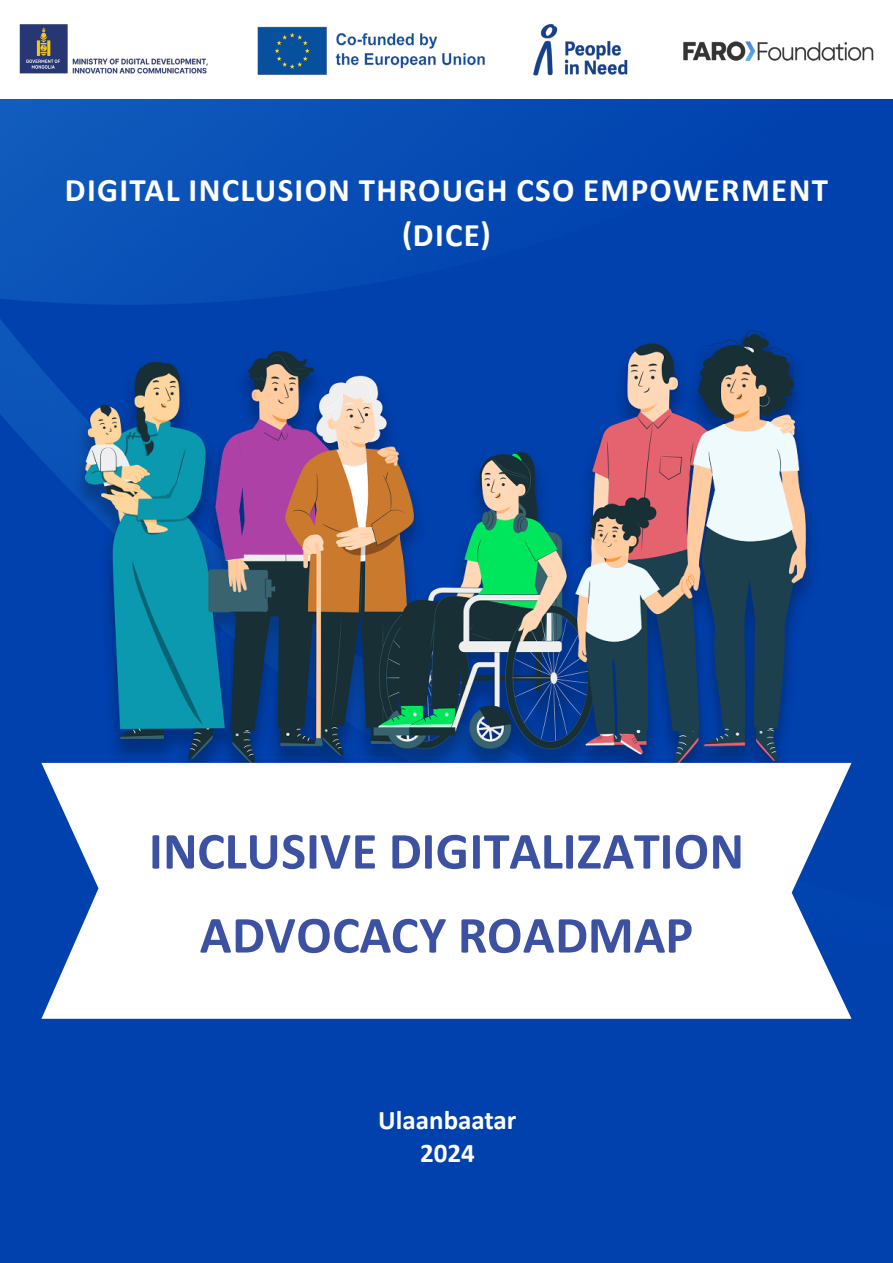
<style>
.page{position:relative;width:893px;height:1263px;background:#fff}
.page>*{position:absolute;margin:0;border:0;box-sizing:border-box;transform-origin:0 0}
.t1{font:700 52.5px/84px "Calibri";color:#3d51a3;text-align:center}
.t2{font:700 33px/45px "Calibri";letter-spacing:.04em;color:#fff;text-align:center}
.t3{font:700 27px/33px "Calibri";color:#fff;text-align:center}
</style>
<div class="page">
<img style="left:0;top:99px;width:893px;height:1164px">
<img style="left:19px;top:24px;width:855px;height:52px">
<svg style="left:41px;top:763px;width:810px;height:256px"></svg>
<p class="t2" style="left:65px;top:167px;width:765px">DIGITAL INCLUSION THROUGH CSO EMPOWERMENT (DICE)</p>
<h1 class="t1" style="left:149px;top:808px;width:597px">INCLUSIVE DIGITALIZATION<br>ADVOCACY ROADMAP</h1>
<p class="t3" style="left:378px;top:1103px;width:140px">Ulaanbaatar<br>2024</p>
</div>
